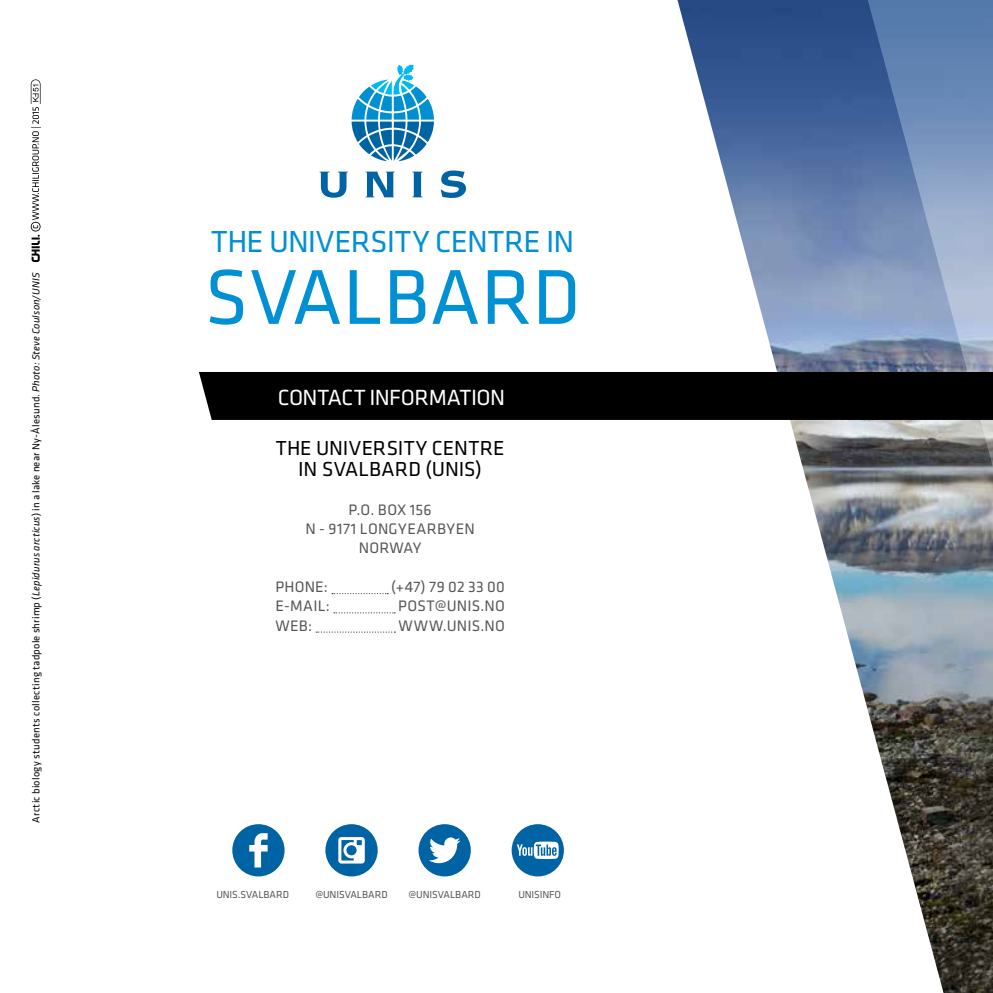
<style>
.page{position:relative;width:993px;height:993px;background:#fff}
.page>*{position:absolute;margin:0;border:0;box-sizing:border-box;transform-origin:0 0}
.t1{font:80.5px "Klavika Basic";letter-spacing:.01em;color:#0090d4}
.t2{font:31.5px "Klavika Basic";letter-spacing:-.01em;color:#0090d4}
.t3{font:22.75px "Klavika Basic";letter-spacing:-.025em;color:#fff}
.t4{font:21px/21px "Klavika Basic";letter-spacing:.01em;color:#000;text-align:center}
.t5{font:15.75px/19.2px "Klavika Basic";letter-spacing:.015em;color:#575756;text-align:center}
.t6{font:10.5px "Klavika Basic";letter-spacing:.02em;color:#000}
.t7{font:10.5px "Klavika Basic";letter-spacing:-.005em;color:#575756}
.s1{font-style:italic}
</style>
<div class="page">
<img style="left:677px;top:0;width:315px;height:992px">
<svg style="left:734px;top:0;width:258px;height:467px;background:#748aaf"></svg>
<svg style="left:332px;top:593px;width:56px;height:1px"></svg>
<svg style="left:334px;top:612px;width:61px;height:1px"></svg>
<svg style="left:316px;top:631px;width:79px;height:1px"></svg>
<svg style="left:319px;top:64px;width:147px;height:134px"></svg>
<svg style="left:31px;top:79px;width:9px;height:183px"></svg>
<div style="left:232px;top:823px;width:52px;height:53px;background:#0063a3;border-radius:50%"></div>
<svg style="left:249px;top:833px;width:18px;height:34px"></svg>
<div style="left:325px;top:823px;width:52px;height:53px;background:#0063a3;border-radius:50%"></div>
<svg style="left:338px;top:837px;width:26px;height:26px"></svg>
<div style="left:418px;top:823px;width:52px;height:53px;background:#0063a3;border-radius:50%"></div>
<svg style="left:429px;top:837px;width:31px;height:25px"></svg>
<div style="left:511px;top:823px;width:52px;height:53px;background:#0063a3;border-radius:50%"></div>
<svg style="left:517px;top:841px;width:41px;height:17px"></svg>
<div style="left:199px;top:372px;width:793px;height:48px;background:#000"></div>
<p class="t6" style="left:29px;top:822px;width:552px;rotate:-90deg">Arctic biology students collecting tadpole shrimp (<span class="s1">Lepidurus arcticus</span>) in a lake near Ny-Ålesund. <span class="s1">Photo: Steve Coulson/UNIS</span></p>
<h2 class="t2" style="left:211px;top:221px;width:364px">THE UNIVERSITY CENTRE IN</h2>
<h1 class="t1" style="left:205px;top:244px;width:377px">SVALBARD</h1>
<h3 class="t3" style="left:278px;top:382px;width:229px">CONTACT INFORMATION</h3>
<h3 class="t4" style="left:275px;top:437px;width:230px">THE UNIVERSITY CENTRE<br>IN SVALBARD (UNIS)</h3>
<h3 class="t5" style="left:305px;top:499px;width:171px">P.O. BOX 156<br>N - 9171 LONGYEARBYEN<br>NORWAY</h3>
<h3 class="t5" style="left:275px;top:576px;width:54px">PHONE:</h3>
<h3 class="t5" style="left:391px;top:576px;width:115px">(+47) 79 02 33 00</h3>
<h3 class="t5" style="left:275px;top:595px;width:56px">E-MAIL:</h3>
<h3 class="t5" style="left:398px;top:595px;width:108px">POST@UNIS.NO</h3>
<h3 class="t5" style="left:275px;top:615px;width:38px">WEB:</h3>
<h3 class="t5" style="left:398px;top:615px;width:108px">WWW.UNIS.NO</h3>
<p class="t7" style="left:216px;top:887px;width:74px">UNIS.SVALBARD</p>
<p class="t7" style="left:315px;top:887px;width:74px">@UNISVALBARD</p>
<p class="t7" style="left:408px;top:887px;width:74px">@UNISVALBARD</p>
<p class="t7" style="left:518px;top:887px;width:44px">UNISINFO</p>
</div>
